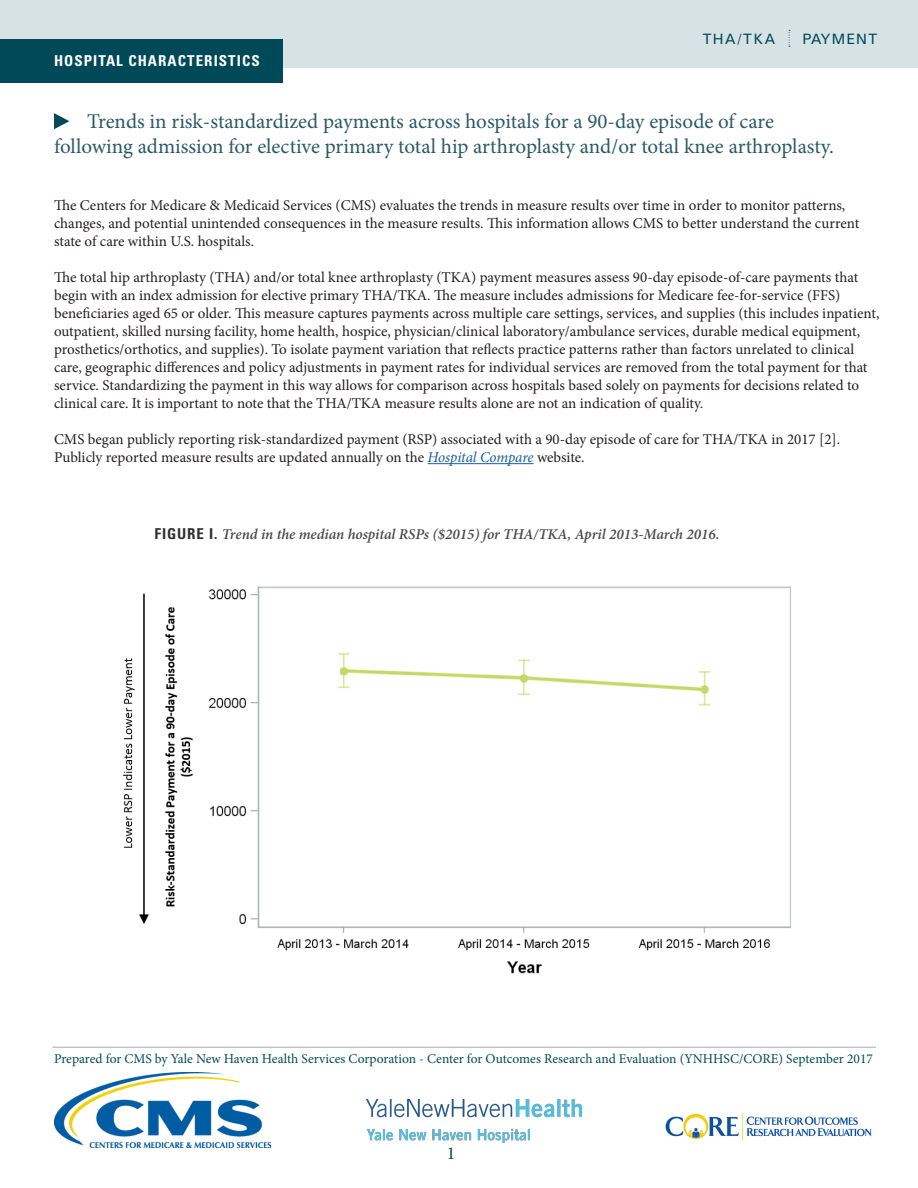
<style>
.page{position:relative;width:918px;height:1188px;background:#fff}
.page>*{position:absolute;margin:0;border:0;box-sizing:border-box;transform-origin:0 0}
.t1{font:21px/25.2px "Minion Pro";letter-spacing:-.005em;color:#2d5867}
.t2{font:18px "Minion Pro";color:#034958}
.t3{font:15px/18px "Minion Pro";color:#231f20}
.t4{font:italic 600 15px "Minion Pro";letter-spacing:-.005em;color:#4b4c4d}
.t5{font:700 condensed 15px "Univers";letter-spacing:.07em;color:#fff}
.t6{font:15px "Univers";letter-spacing:.07em;color:#034958}
.t7{font:13.5px "Minion Pro";color:#034958}
.s1{font-style:italic;color:#175d9e}
.s2{font-family:"Univers";font-weight:700;font-style:normal;font-stretch:condensed;color:#312f30}
</style>
<div class="page">
<div style="left:0;top:0;width:918px;height:68px;background:#d6e2e4"></div>
<hr style="left:428px;top:463px;width:106px;height:1px;background:#175d9e">
<svg style="left:789px;top:30px;width:1px;height:17px"></svg>
<svg style="left:54px;top:113px;width:15px;height:16px"></svg>
<div style="left:0;top:39px;width:283px;height:43px;background:#004958"></div>
<img style="left:122px;top:586px;width:669px;height:388px">
<img style="left:54px;top:1073px;width:216px;height:75px">
<img style="left:665px;top:1112px;width:207px;height:29px">
<img style="left:366px;top:1099px;width:216px;height:43px">
<hr style="left:52px;top:1047px;width:824px;height:1px;background:#a8a9ad">
<p class="t5" style="left:54px;top:51px;width:207px">HOSPITAL CHARACTERISTICS</p>
<p class="t6" style="left:702px;top:29px;width:75px">THA/TKA</p>
<p class="t6" style="left:803px;top:29px;width:76px">PAYMENT</p>
<h1 class="t1" style="left:54px;top:109px;width:781px;text-indent:33px">Trends in risk-standardized payments across hospitals for a 90-day episode of care following admission for elective primary total hip arthroplasty and/or total knee arthroplasty.</h1>
<p class="t3" style="left:54px;top:196px;width:807px">The Centers for Medicare &amp; Medicaid Services (CMS) evaluates the trends in measure results over time in order to monitor patterns, changes, and potential unintended consequences in the measure results. This information allows CMS to better understand the current state of care within U.S. hospitals.</p>
<p class="t3" style="left:54px;top:268px;width:827px">The total hip arthroplasty (THA) and/or total knee arthroplasty (TKA) payment measures assess 90-day episode-of-care payments that begin with an index admission for elective primary THA/TKA. The measure includes admissions for Medicare fee-for-service (FFS) beneficiaries aged 65 or older. This measure captures payments across multiple care settings, services, and supplies (this includes inpatient, outpatient, skilled nursing facility, home health, hospice, physician/clinical laboratory/ambulance services, durable medical equipment, prosthetics/orthotics, and supplies). To isolate payment variation that reflects practice patterns rather than factors unrelated to clinical care, geographic differences and policy adjustments in payment rates for individual services are removed from the total payment for that service. Standardizing the payment in this way allows for comparison across hospitals based solely on payments for decisions related to clinical care. It is important to note that the THA/TKA measure results alone are not an indication of quality.</p>
<p class="t3" style="left:54px;top:430px;width:788px">CMS began publicly reporting risk-standardized payment (RSP) associated with a 90-day episode of care for THA/TKA in 2017 [2].<br>Publicly reported measure results are updated annually on the <span class="s1">Hospital Compare</span> website.</p>
<p class="t4" style="left:155px;top:524px;width:566px"><span class="s2">FIGURE I.</span> Trend in the median hospital RSPs ($2015) for THA/TKA, April 2013-March 2016.</p>
<p class="t7" style="left:54px;top:1049px;width:820px">Prepared for CMS by Yale New Haven Health Services Corporation - Center for Outcomes Research and Evaluation (YNHHSC/CORE) September 2017</p>
<p class="t2" style="left:447px;top:1141px;width:10px">1</p>
</div>
